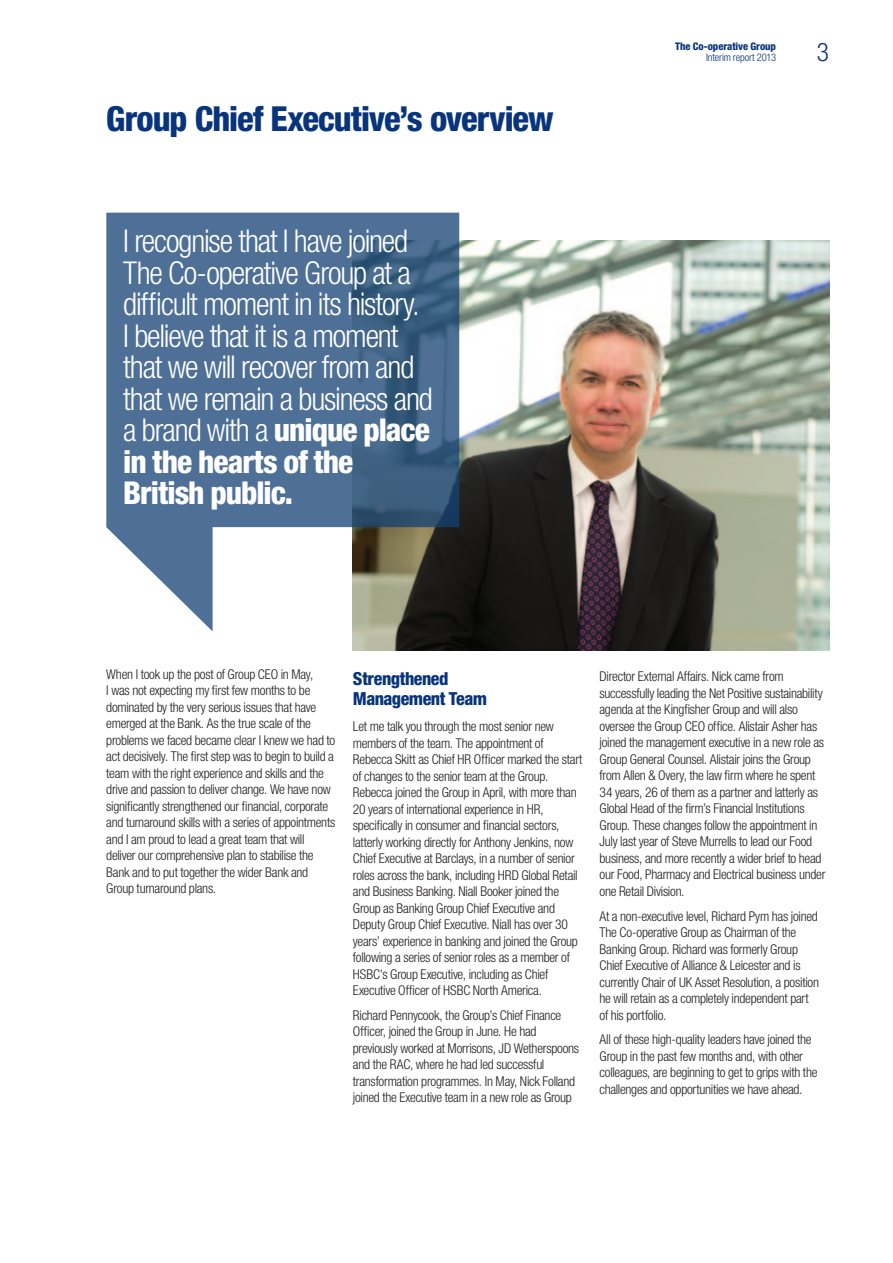
<style>
.page{position:relative;width:893px;height:1263px;background:#fff}
.page>*{position:absolute;margin:0;border:0;box-sizing:border-box;transform-origin:0 0}
.t1{font:800 condensed 34.5px "Helvetica Neue LT Std";letter-spacing:-.03em;color:#08347b}
.t2{font:300 condensed 31.5px/31.5px "Helvetica Neue LT Std";letter-spacing:-.035em;color:#fff}
.t3{font:300 condensed 25.5px "Helvetica Neue LT Std";color:#08347b}
.t4{font:800 condensed 18px/20.2px "Helvetica Neue LT Std";letter-spacing:-.025em;color:#08347b}
.t5{font:300 condensed 13.5px/16.5px "Helvetica Neue LT Std";letter-spacing:-.02em;color:#231f20}
.t6{font:800 condensed 10.5px "Helvetica Neue LT Std";letter-spacing:-.005em;color:#08347b}
.t7{font:300 condensed 10.5px "Helvetica Neue LT Std";letter-spacing:-.01em;color:#08347b}
.s1{font-weight:800}
</style>
<div class="page">
<img style="left:353px;top:241px;width:476px;height:410px">
<svg style="left:106px;top:213px;width:353px;height:418px;background:#637e99"></svg>
<h1 class="t1" style="left:106px;top:97px;width:449px">Group Chief Executive’s overview</h1>
<h2 class="t2" style="left:123px;top:225px;width:311px">I recognise that I have joined<br>The Co-operative Group at a difficult moment in its history.<br>I believe that it is a moment that we will recover from and that we remain a business and a brand with a <span class="s1">unique place in the hearts of the<br>British public.</span></h2>
<p class="t6" style="left:675px;top:40px;width:102px">The Co-operative Group</p>
<p class="t7" style="left:706px;top:51px;width:71px">Interim report 2013</p>
<h3 class="t3" style="left:817px;top:37px;width:14px">3</h3>
<p class="t5" style="left:106px;top:665px;width:231px">When I took up the post of Group CEO in May,<br>I was not expecting my first few months to be dominated by the very serious issues that have emerged at the Bank. As the true scale of the problems we faced became clear I knew we had to act decisively. The first step was to begin to build a team with the right experience and skills and the drive and passion to deliver change. We have now significantly strengthened our financial, corporate and turnaround skills with a series of appointments and I am proud to lead a great team that will deliver our comprehensive plan to stabilise the Bank and to put together the wider Bank and Group turnaround plans.</p>
<h3 class="t4" style="left:353px;top:668px;width:136px">Strengthened<br>Management Team</h3>
<p class="t5" style="left:353px;top:718px;width:231px">Let me talk you through the most senior new members of the team. The appointment of Rebecca Skitt as Chief HR Officer marked the start of changes to the senior team at the Group.<br>Rebecca joined the Group in April, with more than 20 years of international experience in HR, specifically in consumer and financial sectors, latterly working directly for Anthony Jenkins, now Chief Executive at Barclays, in a number of senior roles across the bank, including HRD Global Retail and Business Banking. Niall Booker joined the Group as Banking Group Chief Executive and Deputy Group Chief Executive. Niall has over 30 years’ experience in banking and joined the Group following a series of senior roles as a member of HSBC’s Group Executive, including as Chief Executive Officer of HSBC North America.</p>
<p class="t5" style="left:353px;top:1007px;width:228px">Richard Pennycook, the Group’s Chief Finance Officer, joined the Group in June. He had previously worked at Morrisons, JD Wetherspoons and the RAC, where he had led successful transformation programmes. In May, Nick Folland joined the Executive team in a new role as Group</p>
<p class="t5" style="left:600px;top:668px;width:227px">Director External Affairs. Nick came from successfully leading the Net Positive sustainability agenda at the Kingfisher Group and will also oversee the Group CEO office. Alistair Asher has joined the management executive in a new role as Group General Counsel. Alistair joins the Group from Allen &amp; Overy, the law firm where he spent 34 years, 26 of them as a partner and latterly as Global Head of the firm’s Financial Institutions Group. These changes follow the appointment in July last year of Steve Murrells to lead our Food business, and more recently a wider brief to head our Food, Pharmacy and Electrical business under one Retail Division.</p>
<p class="t5" style="left:600px;top:907px;width:221px">At a non-executive level, Richard Pym has joined The Co-operative Group as Chairman of the Banking Group. Richard was formerly Group Chief Executive of Alliance &amp; Leicester and is currently Chair of UK Asset Resolution, a position he will retain as a completely independent part of his portfolio.</p>
<p class="t5" style="left:600px;top:1031px;width:219px">All of these high-quality leaders have joined the Group in the past few months and, with other colleagues, are beginning to get to grips with the challenges and opportunities we have ahead.</p>
</div>
